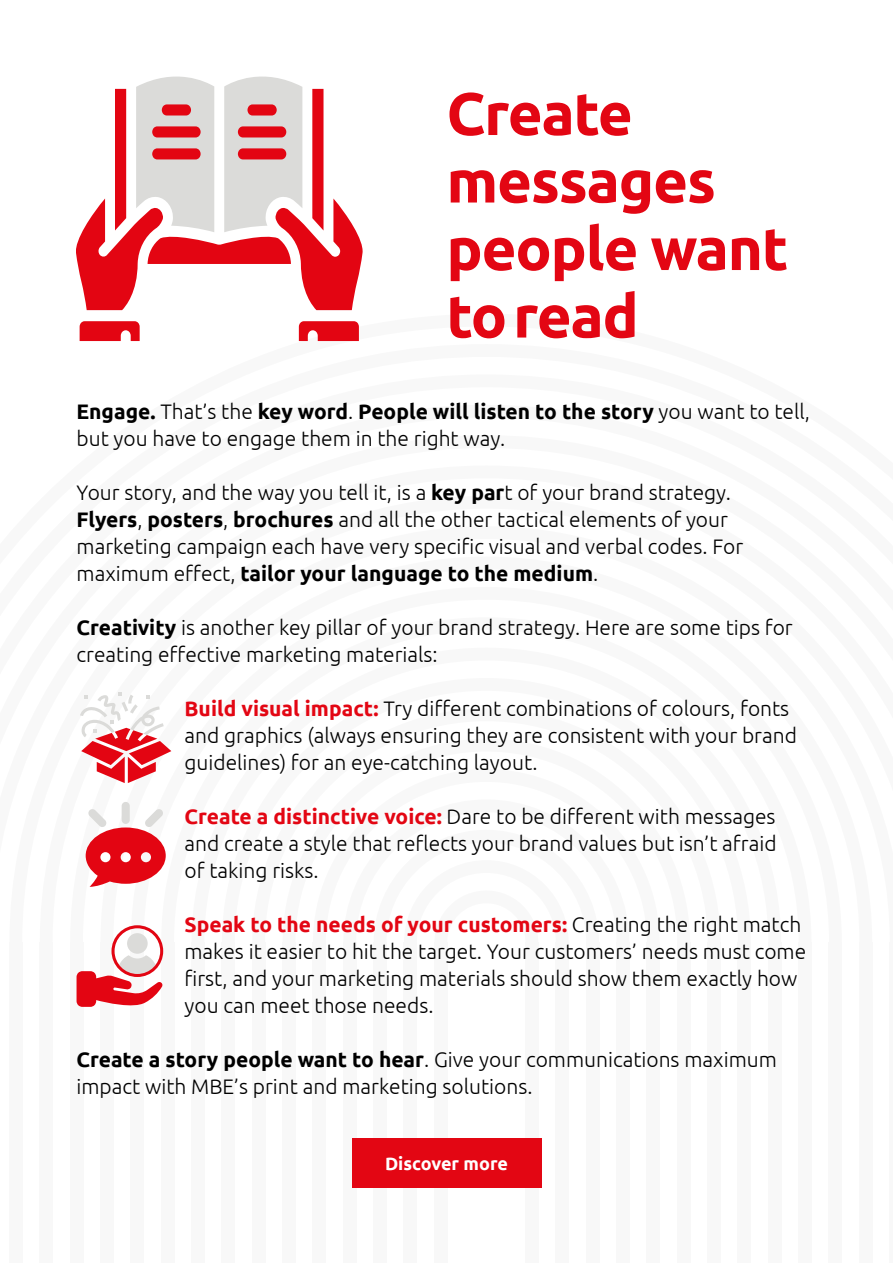
<style>
.page{position:relative;width:893px;height:1263px;background:#fff}
.page>*{position:absolute;margin:0;border:0;box-sizing:border-box;transform-origin:0 0}
.t1{font:700 60px/67.5px "Ubuntu";letter-spacing:-.02em;color:#e30613}
.t2{font:300 21px/27px "Ubuntu";color:#000}
.t3{font:700 18px "Ubuntu";color:#fff}
.s1{font-weight:700}
.s2{font-weight:700;color:#e30613}
</style>
<div class="page">
<div style="left:9px;top:942px;width:13px;height:321px;background:#f8f8f8"></div>
<div style="left:40px;top:942px;width:13px;height:321px;background:#f8f8f8"></div>
<div style="left:70px;top:942px;width:13px;height:321px;background:#f8f8f8"></div>
<div style="left:100px;top:942px;width:13px;height:321px;background:#f8f8f8"></div>
<div style="left:131px;top:942px;width:13px;height:321px;background:#f8f8f8"></div>
<div style="left:161px;top:942px;width:13px;height:321px;background:#f8f8f8"></div>
<div style="left:191px;top:942px;width:13px;height:321px;background:#f8f8f8"></div>
<div style="left:222px;top:942px;width:13px;height:321px;background:#f8f8f8"></div>
<div style="left:252px;top:942px;width:13px;height:321px;background:#f8f8f8"></div>
<div style="left:282px;top:942px;width:14px;height:321px;background:#f8f8f8"></div>
<div style="left:313px;top:942px;width:13px;height:321px;background:#f8f8f8"></div>
<div style="left:343px;top:942px;width:13px;height:321px;background:#f8f8f8"></div>
<div style="left:374px;top:942px;width:13px;height:321px;background:#f8f8f8"></div>
<div style="left:404px;top:942px;width:13px;height:321px;background:#f8f8f8"></div>
<div style="left:434px;top:942px;width:13px;height:321px;background:#f8f8f8"></div>
<div style="left:525px;top:942px;width:13px;height:321px;background:#f8f8f8"></div>
<div style="left:556px;top:942px;width:13px;height:321px;background:#f8f8f8"></div>
<div style="left:586px;top:942px;width:13px;height:321px;background:#f8f8f8"></div>
<div style="left:616px;top:942px;width:13px;height:321px;background:#f8f8f8"></div>
<div style="left:647px;top:942px;width:13px;height:321px;background:#f8f8f8"></div>
<div style="left:677px;top:942px;width:13px;height:321px;background:#f8f8f8"></div>
<div style="left:707px;top:942px;width:13px;height:321px;background:#f8f8f8"></div>
<div style="left:738px;top:942px;width:13px;height:321px;background:#f8f8f8"></div>
<div style="left:768px;top:942px;width:13px;height:321px;background:#f8f8f8"></div>
<div style="left:798px;top:942px;width:14px;height:321px;background:#f8f8f8"></div>
<div style="left:829px;top:942px;width:13px;height:321px;background:#f8f8f8"></div>
<div style="left:859px;top:942px;width:13px;height:321px;background:#f8f8f8"></div>
<hr style="left:890px;top:942px;width:3px;height:321px;background:#000">
<div style="left:351px;top:1138px;width:190px;height:50px;background:#e30613"></div>
<svg style="left:80px;top:692px;width:91px;height:91px"></svg>
<div style="left:122px;top:802px;width:8px;height:22px;background:#dbdbd9;border-radius:4px"></div>
<svg style="left:86px;top:809px;width:80px;height:78px"></svg>
<svg style="left:77px;top:925px;width:86px;height:82px"></svg>
<div style="left:112px;top:925px;width:51px;height:52px;border:3px solid #e30512;border-radius:50%"></div>
<svg style="left:76px;top:89px;width:286px;height:252px"></svg>
<svg style="left:136px;top:76px;width:78px;height:156px;background:#dfbfbf"></svg>
<svg style="left:224px;top:76px;width:78px;height:156px;background:#dfbfbf"></svg>
<h1 class="t1" style="left:446px;top:79px;width:343px">Create messages people want to read</h1>
<p class="t2" style="left:77px;top:397px;width:735px"><span class="s1">Engage.</span> That’s the <span class="s1">key word</span>. <span class="s1">People will listen to the story</span> you want to tell, but you have to engage them in the right way.</p>
<p class="t2" style="left:77px;top:478px;width:668px">Your story, and the way you tell it, is a <span class="s1">key par</span>t of your brand strategy.<br><span class="s1">Flyers</span>, <span class="s1">posters</span>, <span class="s1">brochures</span> and all the other tactical elements of your marketing campaign each have very specific visual and verbal codes. For maximum effect, <span class="s1">tailor your language to the medium</span>.</p>
<p class="t2" style="left:77px;top:613px;width:718px"><span class="s1">Creativity</span> is another key pillar of your brand strategy. Here are some tips for creating effective marketing materials:</p>
<p class="t2" style="left:185px;top:694px;width:614px"><span class="s2">Build visual impact:</span> Try different combinations of colours, fonts and graphics (always ensuring they are consistent with your brand guidelines) for an eye-catching layout.</p>
<p class="t2" style="left:185px;top:802px;width:594px;text-align:justify"><span class="s2">Create a distinctive voice:</span> Dare to be different with messages and create a style that reflects your brand values but isn’t afraid of taking risks.</p>
<p class="t2" style="left:184px;top:910px;width:623px"><span class="s2">Speak to the needs of your customers:</span> Creating the right match makes it easier to hit the target. Your customers’ needs must come first, and your marketing materials should show them exactly how you can meet those needs.</p>
<p class="t2" style="left:76px;top:1045px;width:702px"><span class="s1">Create a story people want to hear</span>. Give your communications maximum impact with MBE’s print and marketing solutions.</p>
<p class="t3" style="left:385px;top:1153px;width:124px">Discover more</p>
</div>
